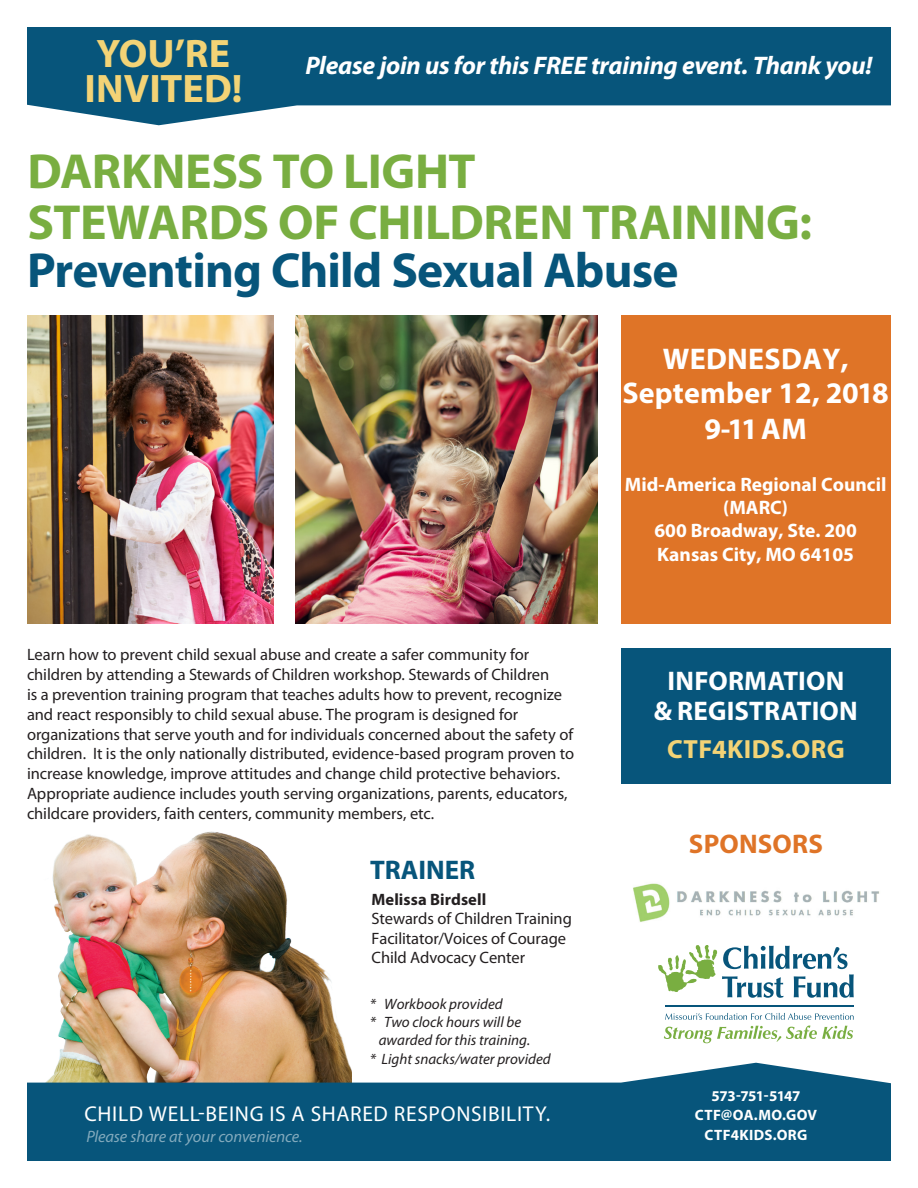
<style>
.page{position:relative;width:918px;height:1188px;background:#fff}
.page>*{position:absolute;margin:0;border:0;box-sizing:border-box;transform-origin:0 0}
.t1{font:700 49.5px/49.5px "Myriad Pro";letter-spacing:-.015em;color:#79ae41}
.t2{font:700 39.9px/35.5px "Myriad Pro";letter-spacing:.005em;color:#f3d376}
.t3{font:700 30px/35.2px "Myriad Pro";letter-spacing:.005em;color:#fff;text-align:center}
.t4{font:700 27px/30px "Myriad Pro";letter-spacing:.01em;color:#fff;text-align:center}
.t5{font:700 27px "Myriad Pro";letter-spacing:.005em;color:#df7427}
.t6{font:700 27px "Myriad Pro";letter-spacing:-.005em;color:#07557b}
.t7{font:700 26.4px "Myriad Pro";letter-spacing:.01em;color:#f3d376}
.t8{font:italic 700 25.5px "Myriad Pro";letter-spacing:-.01em;color:#fff}
.t9{font:21.45px "Myriad Pro";letter-spacing:.03em;color:#fff}
.t10{font:700 19.5px/23.2px "Myriad Pro";color:#fff;text-align:center}
.t11{font:16.5px/19.8px "Myriad Pro";letter-spacing:-.005em;color:#231f20}
.t12{font:italic 16.5px "Myriad Pro";letter-spacing:-.01em;color:#fff}
.t13{font:italic 15px "Myriad Pro";color:#231f20}
.t14{font:700 15px "Myriad Pro";letter-spacing:.02em;color:#fff}
.t15{font:700 15px "Myriad Pro";letter-spacing:-.035em;color:#fff}
.s1{color:#07557b}
.s2{font-weight:700}
</style>
<div class="page">
<img style="left:52px;top:831px;width:297px;height:232px">
<svg style="left:27px;top:27px;width:864px;height:98px;fill:#07557b"></svg>
<img style="left:296px;top:315px;width:301px;height:309px">
<img style="left:27px;top:315px;width:247px;height:309px">
<div style="left:621px;top:315px;width:270px;height:309px;background:#df7427"></div>
<div style="left:621px;top:648px;width:270px;height:136px;background:#07557b"></div>
<img style="left:633px;top:883px;width:247px;height:39px">
<hr style="left:665px;top:1006px;width:189px;height:1px;background:#07557b">
<svg style="left:658px;top:945px;width:196px;height:53px"></svg>
<svg style="left:665px;top:1013px;width:189px;height:7px"></svg>
<svg style="left:664px;top:1026px;width:189px;height:17px"></svg>
<svg style="left:27px;top:1063px;width:864px;height:98px;background:#2c6a87"></svg>
<p class="t2" style="left:85px;top:36px;width:159px">YOU’RE<br>INVITED!</p>
<p class="t8" style="left:306px;top:49px;width:568px">Please join us for this FREE training event. Thank you!</p>
<p class="t1" style="left:27px;top:148px;width:786px">DARKNESS TO LIGHT<br>STEWARDS OF CHILDREN TRAINING:<br><span class="s1">Preventing Child Sexual Abuse</span></p>
<p class="t11" style="left:27px;top:645px;width:549px">Learn how to prevent child sexual abuse and create a safer community for children by attending a Stewards of Children workshop. Stewards of Children<br>is a prevention training program that teaches adults how to prevent, recognize and react responsibly to child sexual abuse. The program is designed for organizations that serve youth and for individuals concerned about the safety of children. It is the only nationally distributed, evidence-based program proven to increase knowledge, improve attitudes and change child protective behaviors.<br>Appropriate audience includes youth serving organizations, parents, educators, childcare providers, faith centers, community members, etc.</p>
<p class="t6" style="left:370px;top:854px;width:106px">TRAINER</p>
<p class="t11" style="left:372px;top:889px;width:202px"><span class="s2">Melissa Birdsell<br></span>Stewards of Children Training<br>Facilitator/Voices of Courage<br>Child Advocacy Center</p>
<p class="t13" style="left:370px;top:996px;width:134px">* Workbook provided</p>
<p class="t13" style="left:370px;top:1014px;width:153px">* Two clock hours will be</p>
<p class="t13" style="left:379px;top:1032px;width:153px">awarded for this training.</p>
<p class="t13" style="left:370px;top:1051px;width:182px">* Light snacks/water provided</p>
<p class="t9" style="left:84px;top:1102px;width:467px">CHILD WELL-BEING IS A SHARED RESPONSIBILITY.</p>
<p class="t12" style="left:86px;top:1128px;width:218px">Please share at your convenience.</p>
<p class="t3" style="left:622px;top:340px;width:268px">WEDNESDAY,<br>September 12, 2018<br>9 -11AM</p>
<p class="t10" style="left:625px;top:472px;width:263px">Mid-America Regional Council (MARC)<br>600 Broadway, Ste. 200<br>Kansas City, MO 64105</p>
<p class="t4" style="left:654px;top:666px;width:206px">INFORMATION<br>&amp; REGISTRATION</p>
<p class="t7" style="left:667px;top:734px;width:179px">CTF4KIDS.ORG</p>
<p class="t5" style="left:689px;top:829px;width:136px">SPONSORS</p>
<p class="t15" style="left:711px;top:1088px;width:91px">573-751-5147</p>
<p class="t14" style="left:695px;top:1107px;width:124px">CTF@OA.MO.GOV</p>
<p class="t14" style="left:705px;top:1127px;width:104px">CTF4KIDS.ORG</p>
</div>
